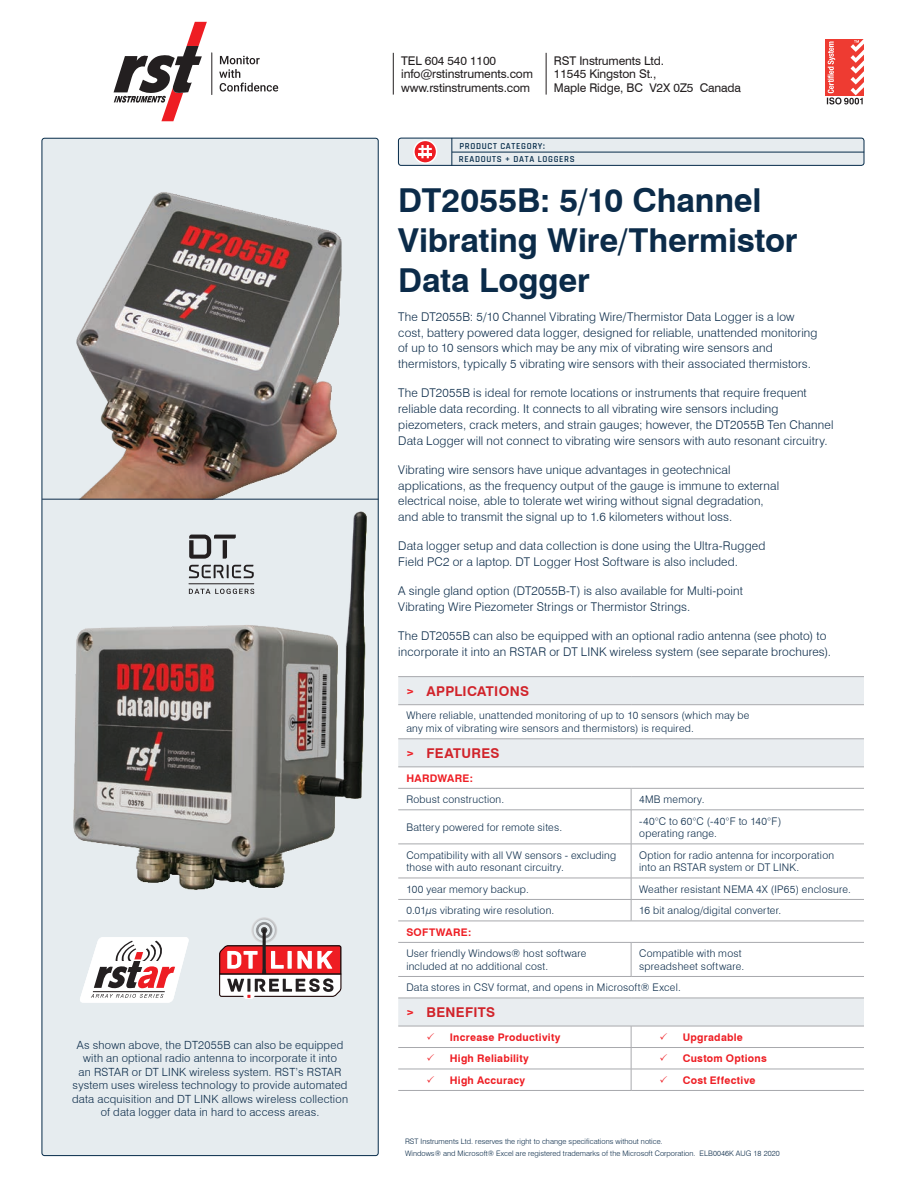
<style>
.page{position:relative;width:918px;height:1188px;background:#fff}
.page>*{position:absolute;margin:0;border:0;box-sizing:border-box;transform-origin:0 0}
.t1{font:700 33px/39.6px "Swiss 721 BT";letter-spacing:-.005em;color:#0b2b49}
.t2{font:700 13.5px "Swiss 721 BT";letter-spacing:.025em;color:#d1232a}
.t3{font:300 12px/15.8px "Swiss 721 BT";letter-spacing:.015em;color:#0b2b49}
.t4{font:12px/13.5px "Swiss 721 BT";letter-spacing:-.01em;color:#231f20}
.t5{font:300 11.25px/13.5px "Swiss 721 BT";letter-spacing:.02em;color:#0b2b49;text-align:center}
.t6{font:300 10.5px/12.6px "Swiss 721 BT";letter-spacing:.025em;color:#0b2b49}
.t7{font:700 10.5px "Swiss 721 BT";letter-spacing:.025em;color:#ee1d23}
.t8{font:600 9px/12.5px "Rajdhani";letter-spacing:.075em;color:#052b49}
.t9{font:300 7.5px/11.7px "Swiss 721 BT";letter-spacing:.005em;color:#0b2b49}
.s1{font-family:"Rajdhani";color:#ee1d23}
</style>
<div class="page">
<div style="left:826px;top:39px;width:38px;height:56px;background:#ee3b32"></div>
<svg style="left:827px;top:39px;width:37px;height:66px"></svg>
<hr style="left:393px;top:53px;width:1px;height:42px;background:#231f20">
<hr style="left:546px;top:53px;width:1px;height:42px;background:#231f20">
<svg style="left:114px;top:22px;width:93px;height:99px"></svg>
<svg style="left:219px;top:56px;width:59px;height:36px"></svg>
<hr style="left:212px;top:53px;width:1px;height:42px;background:#231f20">
<div style="left:42px;top:138px;width:336px;height:1018px;background:#e6ecef;border-radius:3px"></div>
<div style="left:398px;top:677px;width:466px;height:27px;background:#e9edf0"></div>
<svg style="left:398px;top:705px;width:466px;height:385px"></svg>
<hr style="left:398px;top:810px;width:233px;height:1px;background:#a8a9ad">
<hr style="left:631px;top:810px;width:233px;height:1px;background:#a8a9ad">
<hr style="left:398px;top:899px;width:233px;height:1px;background:#a8a9ad">
<hr style="left:631px;top:899px;width:233px;height:1px;background:#a8a9ad">
<hr style="left:398px;top:1047px;width:233px;height:1px;background:#a8a9ad">
<hr style="left:631px;top:1047px;width:233px;height:1px;background:#a8a9ad">
<hr style="left:398px;top:1069px;width:233px;height:1px;background:#a8a9ad">
<hr style="left:631px;top:1069px;width:233px;height:1px;background:#a8a9ad">
<hr style="left:398px;top:1090px;width:233px;height:1px;background:#a8a9ad">
<hr style="left:631px;top:1090px;width:233px;height:1px;background:#a8a9ad">
<hr style="left:398px;top:788px;width:233px;height:1px;background:#a8a9ad">
<hr style="left:631px;top:788px;width:233px;height:1px;background:#a8a9ad">
<hr style="left:398px;top:942px;width:233px;height:1px;background:#a8a9ad">
<hr style="left:631px;top:942px;width:233px;height:1px;background:#a8a9ad">
<svg style="left:631px;top:1027px;width:1px;height:63px"></svg>
<hr style="left:398px;top:676px;width:233px;height:1px;background:#a8a9ad">
<hr style="left:631px;top:676px;width:233px;height:1px;background:#a8a9ad">
<hr style="left:398px;top:739px;width:233px;height:1px;background:#a8a9ad">
<hr style="left:631px;top:739px;width:233px;height:1px;background:#a8a9ad">
<hr style="left:398px;top:878px;width:233px;height:1px;background:#a8a9ad">
<hr style="left:631px;top:878px;width:233px;height:1px;background:#a8a9ad">
<hr style="left:398px;top:998px;width:233px;height:1px;background:#a8a9ad">
<hr style="left:631px;top:998px;width:233px;height:1px;background:#a8a9ad">
<hr style="left:398px;top:1026px;width:233px;height:1px;background:#a8a9ad">
<hr style="left:631px;top:1026px;width:233px;height:1px;background:#a8a9ad">
<hr style="left:398px;top:704px;width:233px;height:1px;background:#a8a9ad">
<hr style="left:631px;top:704px;width:233px;height:1px;background:#a8a9ad">
<hr style="left:398px;top:767px;width:233px;height:1px;background:#a8a9ad">
<hr style="left:631px;top:767px;width:233px;height:1px;background:#a8a9ad">
<hr style="left:398px;top:921px;width:233px;height:1px;background:#a8a9ad">
<hr style="left:631px;top:921px;width:233px;height:1px;background:#a8a9ad">
<hr style="left:398px;top:976px;width:233px;height:1px;background:#a8a9ad">
<hr style="left:631px;top:976px;width:233px;height:1px;background:#a8a9ad">
<svg style="left:631px;top:789px;width:1px;height:21px"></svg>
<hr style="left:631px;top:810px;width:1px;height:34px;background:#a8a9ad">
<hr style="left:631px;top:844px;width:1px;height:34px;background:#a8a9ad">
<svg style="left:631px;top:878px;width:1px;height:43px"></svg>
<hr style="left:631px;top:943px;width:1px;height:33px;background:#a8a9ad">
<hr style="left:398px;top:844px;width:233px;height:1px;background:#a8a9ad">
<hr style="left:631px;top:844px;width:233px;height:1px;background:#a8a9ad">
<div style="left:398px;top:138px;width:466px;height:27px;background:#e7ecef;border-radius:3px"></div>
<div style="left:398px;top:138px;width:466px;height:28px;border:1px solid #042a49;border-radius:3px"></div>
<hr style="left:452px;top:152px;width:412px;height:1px;background:#052b49">
<svg style="left:452px;top:138px;width:1px;height:28px"></svg>
<svg style="left:414px;top:140px;width:23px;height:23px"></svg>
<div style="left:413px;top:140px;width:24px;height:24px;border:2px solid #fff;border-radius:50%"></div>
<svg style="left:419px;top:145px;width:13px;height:13px"></svg>
<img style="left:77px;top:192px;width:264px;height:307px">
<img style="left:73px;top:511px;width:294px;height:379px">
<hr style="left:42px;top:499px;width:336px;height:1px;background:#0b2b49">
<svg style="left:219px;top:917px;width:123px;height:82px"></svg>
<hr style="left:220px;top:974px;width:121px;height:1px;background:#170000">
<svg style="left:80px;top:937px;width:109px;height:66px"></svg>
<svg style="left:189px;top:589px;width:65px;height:5px"></svg>
<svg style="left:189px;top:535px;width:47px;height:24px"></svg>
<svg style="left:189px;top:565px;width:65px;height:13px"></svg>
<hr style="left:189px;top:584px;width:65px;height:1px;background:#231f20">
<p class="t5" style="left:72px;top:1038px;width:277px">As shown above, the DT2055B can also be equipped with an optional radio antenna to incorporate it into<br>an RSTAR or DT LINK wireless system. RST’s RSTAR system uses wireless technology to provide automated data acquisition and DT LINK allows wireless collection of data logger data in hard to access areas.</p>
<p class="t4" style="left:401px;top:54px;width:133px">TEL 604 540 1100 info@rstinstruments.com www.rstinstruments.com</p>
<p class="t4" style="left:554px;top:54px;width:189px">RST Instruments Ltd.<br>11545 Kingston St.,<br>Maple Ridge, BC V2X 0Z5 Canada</p>
<p class="t8" style="left:459px;top:140px;width:117px">PRODUCT CATEGORY:<br>READOUTS + DATA LOGGERS</p>
<h1 class="t1" style="left:398px;top:181px;width:401px">DT2055B: 5/10 Channel<br>Vibrating Wire/Thermistor<br>Data Logger</h1>
<p class="t3" style="left:398px;top:309px;width:421px">The DT2055B: 5/10 Channel Vibrating Wire/Thermistor Data Logger is a low cost, battery powered data logger, designed for reliable, unattended monitoring of up to 10 sensors which may be any mix of vibrating wire sensors and thermistors, typically 5 vibrating wire sensors with their associated thermistors.</p>
<p class="t3" style="left:398px;top:385px;width:437px">The DT2055B is ideal for remote locations or instruments that require frequent reliable data recording. It connects to all vibrating wire sensors including piezometers, crack meters, and strain gauges; however, the DT2055B Ten Channel Data Logger will not connect to vibrating wire sensors with auto resonant circuitry.</p>
<p class="t3" style="left:398px;top:462px;width:382px">Vibrating wire sensors have unique advantages in geotechnical applications, as the frequency output of the gauge is immune to external electrical noise, able to tolerate wet wiring without signal degradation, and able to transmit the signal up to 1.6 kilometers without loss.</p>
<p class="t3" style="left:398px;top:538px;width:369px">Data logger setup and data collection is done using the Ultra-Rugged<br>Field PC2 or a laptop. DT Logger Host Software is also included.</p>
<p class="t3" style="left:398px;top:583px;width:346px">A single gland option (DT2055B-T) is also available for Multi-point<br>Vibrating Wire Piezometer Strings or Thermistor Strings.</p>
<p class="t3" style="left:398px;top:628px;width:434px">The DT2055B can also be equipped with an optional radio antenna (see photo) to incorporate it into an RSTAR or DT LINK wireless system (see separate brochures).</p>
<p class="t2" style="left:406px;top:683px;width:124px"><span class="s1">&gt;</span> APPLICATIONS</p>
<p class="t6" style="left:406px;top:709px;width:345px">Where reliable, unattended monitoring of up to 10 sensors (which may be any mix of vibrating wire sensors and thermistors) is required.</p>
<p class="t2" style="left:406px;top:745px;width:95px"><span class="s1">&gt;</span> FEATURES</p>
<p class="t7" style="left:406px;top:771px;width:68px">HARDWARE:</p>
<p class="t6" style="left:406px;top:793px;width:99px">Robust construction.</p>
<p class="t6" style="left:639px;top:793px;width:67px">4MB memory.</p>
<p class="t6" style="left:406px;top:821px;width:157px">Battery powered for remote sites.</p>
<p class="t6" style="left:639px;top:814px;width:144px">-40°C to 60°C (-40°F to 140°F) operating range.</p>
<p class="t6" style="left:406px;top:848px;width:211px">Compatibility with all VW sensors - excluding those with auto resonant circuitry.</p>
<p class="t6" style="left:639px;top:848px;width:196px">Option for radio antenna for incorporation into an RSTAR system or DT LINK.</p>
<p class="t6" style="left:406px;top:883px;width:124px">100 year memory backup.</p>
<p class="t6" style="left:639px;top:883px;width:213px">Weather resistant NEMA 4X (IP65) enclosure.</p>
<p class="t6" style="left:406px;top:904px;width:149px">0.01µs vibrating wire resolution.</p>
<p class="t6" style="left:639px;top:904px;width:144px">16 bit analog/digital converter.</p>
<p class="t7" style="left:406px;top:926px;width:66px">SOFTWARE:</p>
<p class="t6" style="left:406px;top:947px;width:182px">User friendly Windows® host software included at no additional cost.</p>
<p class="t6" style="left:639px;top:947px;width:106px">Compatible with most spreadsheet software.</p>
<p class="t6" style="left:406px;top:981px;width:276px">Data stores in CSV format, and opens in Microsoft® Excel.</p>
<p class="t2" style="left:406px;top:1004px;width:90px"><span class="s1">&gt;</span> BENEFITS</p>
<p class="t7" style="left:427px;top:1031px;width:135px">✓ Increase Productivity</p>
<p class="t7" style="left:659px;top:1031px;width:85px">✓ Upgradable</p>
<p class="t7" style="left:427px;top:1052px;width:104px">✓ High Reliability</p>
<p class="t7" style="left:659px;top:1052px;width:109px">✓ Custom Options</p>
<p class="t7" style="left:427px;top:1074px;width:100px">✓ High Accuracy</p>
<p class="t7" style="left:659px;top:1074px;width:97px">✓ Cost Effective</p>
<p class="t9" style="left:405px;top:1135px;width:376px">RST Instruments Ltd. reserves the right to change specifications without notice.<br>Windows® and Microsoft® Excel are registered trademarks of the Microsoft Corporation. ELB0046K AUG 18 2020</p>
</div>
